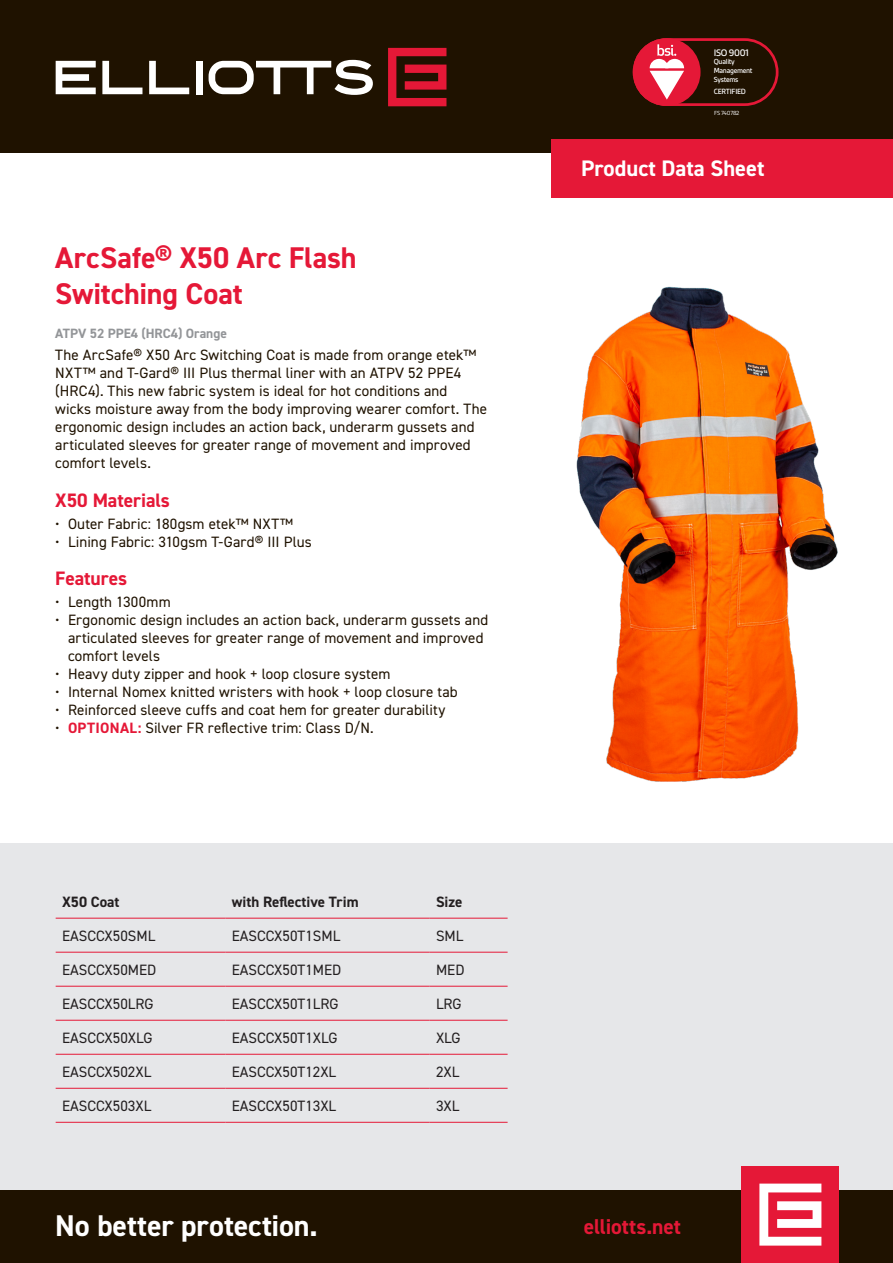
<style>
.page{position:relative;width:893px;height:1263px;background:#fff}
.page>*{position:absolute;margin:0;border:0;box-sizing:border-box;transform-origin:0 0}
.Heading{font:700 30px/36px "DIN2014";color:#e51837}
.t1{font:700 30px "DIN2014";letter-spacing:-.005em;color:#fff}
.t2{font:700 22.5px "DIN2014";color:#fff}
.t3{font:700 21.45px "DIN2014";letter-spacing:-.005em;color:#e51837}
.Subhead_2{font:700 19.5px "DIN2014";letter-spacing:-.005em;color:#e51837}
.Body{font:15px/18px "DIN2014";letter-spacing:.01em;color:#1f1200}
.Table_Body{font:15px "DIN2014";color:#231f20}
.t4{font:700 15px "DIN2014";color:#231f20}
.Subhead{font:700 13.5px "DIN2014";color:#939598}
.t5{font:500 10.2px "Gesta";letter-spacing:-.035em;color:#fff}
.t6{font:500 8.1px "Gesta";letter-spacing:-.035em;color:#fff}
.t7{font:500 7.95px/8.6px "Gesta";letter-spacing:-.035em;color:#fff}
.t8{font:6.3px "Gesta";letter-spacing:-.035em;color:#fff}
.s1{font-weight:700;color:#e51837}
</style>
<div class="page">
<div style="left:0;top:0;width:893px;height:153px;background:#1f1200"></div>
<div style="left:0;top:1189px;width:893px;height:74px;background:#1f1200"></div>
<div style="left:0;top:843px;width:893px;height:346px;background:#e6e7e9"></div>
<hr style="left:56px;top:952px;width:169px;height:1px;background:#e51837">
<hr style="left:225px;top:952px;width:205px;height:1px;background:#e51837">
<hr style="left:430px;top:952px;width:78px;height:1px;background:#e51837">
<hr style="left:56px;top:986px;width:169px;height:1px;background:#e51837">
<hr style="left:225px;top:986px;width:205px;height:1px;background:#e51837">
<hr style="left:430px;top:986px;width:78px;height:1px;background:#e51837">
<hr style="left:56px;top:1020px;width:169px;height:1px;background:#e51837">
<hr style="left:225px;top:1020px;width:205px;height:1px;background:#e51837">
<hr style="left:430px;top:1020px;width:78px;height:1px;background:#e51837">
<hr style="left:56px;top:1054px;width:169px;height:1px;background:#e51837">
<hr style="left:225px;top:1054px;width:205px;height:1px;background:#e51837">
<hr style="left:430px;top:1054px;width:78px;height:1px;background:#e51837">
<hr style="left:56px;top:1088px;width:169px;height:1px;background:#e51837">
<hr style="left:225px;top:1088px;width:205px;height:1px;background:#e51837">
<hr style="left:430px;top:1088px;width:78px;height:1px;background:#e51837">
<hr style="left:56px;top:918px;width:169px;height:1px;background:#e51837">
<hr style="left:225px;top:918px;width:205px;height:1px;background:#e51837">
<hr style="left:430px;top:918px;width:78px;height:1px;background:#e51837">
<hr style="left:56px;top:1122px;width:169px;height:1px;background:#e51837">
<hr style="left:225px;top:1122px;width:205px;height:1px;background:#e51837">
<hr style="left:430px;top:1122px;width:78px;height:1px;background:#e51837">
<img style="left:576px;top:286px;width:262px;height:495px">
<div style="left:551px;top:139px;width:342px;height:59px;background:#e51837"></div>
<svg style="left:388px;top:48px;width:58px;height:58px"></svg>
<div style="left:196px;top:61px;width:6px;height:33px;background:#fff"></div>
<svg style="left:209px;top:60px;width:164px;height:35px"></svg>
<svg style="left:56px;top:61px;width:40px;height:33px"></svg>
<svg style="left:102px;top:61px;width:40px;height:33px"></svg>
<svg style="left:149px;top:61px;width:40px;height:33px"></svg>
<div style="left:741px;top:1166px;width:98px;height:97px;background:#e51837"></div>
<svg style="left:759px;top:1183px;width:62px;height:62px"></svg>
<svg style="left:633px;top:38px;width:145px;height:68px"></svg>
<p class="t5" style="left:714px;top:47px;width:37px">ISO 9001</p>
<p class="t7" style="left:714px;top:58px;width:40px">Quality<br>Management<br>Systems</p>
<p class="t6" style="left:714px;top:87px;width:34px">CERTIFIED</p>
<p class="t8" style="left:714px;top:109px;width:27px">FS 740782</p>
<p class="Heading" style="left:55px;top:239px;width:303px">ArcSafe® X50 Arc Flash<br>Switching Coat</p>
<p class="Subhead" style="left:55px;top:324px;width:173px">ATPV 52 PPE4 (HRC4) Orange</p>
<p class="Body" style="left:55px;top:346px;width:433px">The ArcSafe® X50 Arc Switching Coat is made from orange etek™ NXT™ and T-Gard® III Plus thermal liner with an ATPV 52 PPE4 (HRC4). This new fabric system is ideal for hot conditions and wicks moisture away from the body improving wearer comfort. The ergonomic design includes an action back, underarm gussets and articulated sleeves for greater range of movement and improved comfort levels.</p>
<p class="Subhead_2" style="left:55px;top:487px;width:116px">X50 Materials</p>
<p class="Body" style="left:55px;top:514px;width:239px">• Outer Fabric: 180gsm etek™ NXT™</p>
<p class="Body" style="left:55px;top:532px;width:258px">• Lining Fabric: 310gsm T-Gard® III Plus</p>
<p class="Subhead_2" style="left:55px;top:565px;width:74px">Features</p>
<p class="Body" style="left:55px;top:593px;width:117px">• Length 1300mm</p>
<p class="Body" style="left:68px;top:611px;width:422px;text-indent:-13px">• Ergonomic design includes an action back, underarm gussets and articulated sleeves for greater range of movement and improved comfort levels</p>
<p class="Body" style="left:55px;top:665px;width:337px">• Heavy duty zipper and hook + loop closure system</p>
<p class="Body" style="left:55px;top:683px;width:404px">• Internal Nomex knitted wristers with hook + loop closure tab</p>
<p class="Body" style="left:55px;top:701px;width:392px">• Reinforced sleeve cuffs and coat hem for greater durability</p>
<p class="Body" style="left:55px;top:719px;width:320px">• <span class="s1">OPTIONAL:</span> Silver FR reflective trim: Class D/N.</p>
<p class="t4" style="left:62px;top:892px;width:59px">X50 Coat</p>
<p class="t4" style="left:232px;top:892px;width:128px">with Reflective Trim</p>
<p class="t4" style="left:436px;top:892px;width:28px">Size</p>
<p class="Table_Body" style="left:62px;top:926px;width:95px">EASCCX50SML</p>
<p class="Table_Body" style="left:232px;top:926px;width:110px">EASCCX50T1SML</p>
<p class="Table_Body" style="left:436px;top:926px;width:29px">SML</p>
<p class="Table_Body" style="left:62px;top:960px;width:96px">EASCCX50MED</p>
<p class="Table_Body" style="left:232px;top:960px;width:111px">EASCCX50T1MED</p>
<p class="Table_Body" style="left:436px;top:960px;width:30px">MED</p>
<p class="Table_Body" style="left:62px;top:994px;width:93px">EASCCX50LRG</p>
<p class="Table_Body" style="left:232px;top:994px;width:108px">EASCCX50T1LRG</p>
<p class="Table_Body" style="left:436px;top:994px;width:27px">LRG</p>
<p class="Table_Body" style="left:62px;top:1028px;width:92px">EASCCX50XLG</p>
<p class="Table_Body" style="left:232px;top:1028px;width:107px">EASCCX50T1XLG</p>
<p class="Table_Body" style="left:436px;top:1028px;width:26px">XLG</p>
<p class="Table_Body" style="left:62px;top:1062px;width:91px">EASCCX502XL</p>
<p class="Table_Body" style="left:232px;top:1062px;width:106px">EASCCX50T12XL</p>
<p class="Table_Body" style="left:436px;top:1062px;width:25px">2XL</p>
<p class="Table_Body" style="left:62px;top:1096px;width:91px">EASCCX503XL</p>
<p class="Table_Body" style="left:232px;top:1096px;width:106px">EASCCX50T13XL</p>
<p class="Table_Body" style="left:436px;top:1096px;width:25px">3XL</p>
<h2 class="t2" style="left:581px;top:154px;width:185px">Product Data Sheet</h2>
<h1 class="t1" style="left:55px;top:1206px;width:264px">No better protection.</h1>
<h3 class="t3" style="left:584px;top:1213px;width:99px">elliotts.net</h3>
</div>
